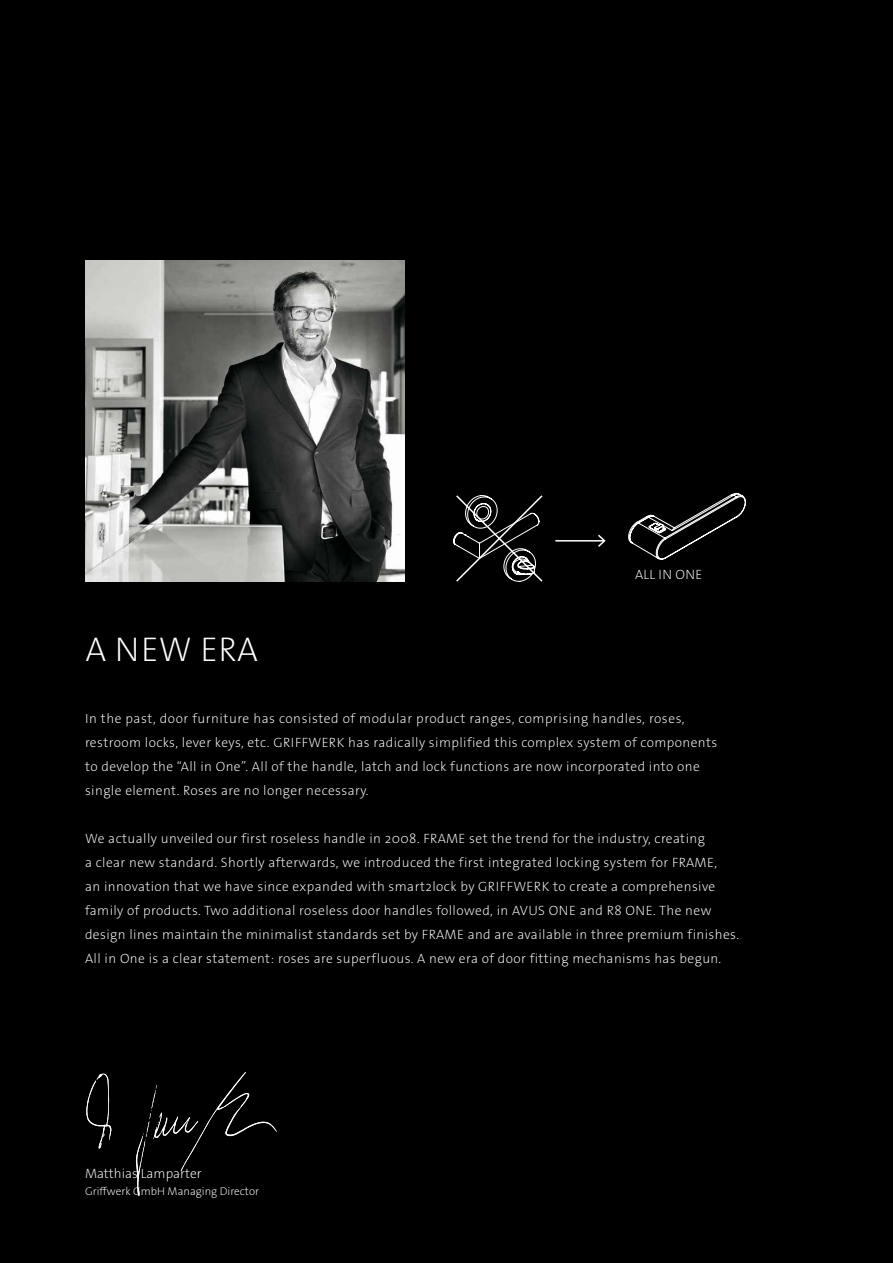
<style>
.page{position:relative;width:893px;height:1263px;background:#000}
.page>*{position:absolute;margin:0;border:0;box-sizing:border-box;transform-origin:0 0}
.t1{font:200 34.5px "The Sans Os F";letter-spacing:.01em;color:#fff}
.t2{font:200 13.5px/24px "The Sans Os F";letter-spacing:.03em;color:#fff}
.t3{font:200 13.5px "The Sans Os F";color:#fff}
.t4{font:200 11.25px "The Sans Os F";color:#fff}
</style>
<div class="page">
<img style="left:85px;top:260px;width:320px;height:322px">
<svg style="left:86px;top:1072px;width:191px;height:124px"></svg>
<hr style="left:555px;top:540px;width:49px;height:1px;background:#fff">
<svg style="left:596px;top:534px;width:10px;height:13px"></svg>
<svg style="left:628px;top:493px;width:118px;height:67px"></svg>
<svg style="left:453px;top:495px;width:90px;height:87px"></svg>
<h1 class="t1" style="left:85px;top:627px;width:174px">A NEW ERA</h1>
<p class="t2" style="left:635px;top:563px;width:69px">ALL IN ONE</p>
<p class="t2" style="left:85px;top:706px;width:634px">In the past, door furniture has consisted of modular product ranges, comprising handles, roses, restroom locks, lever keys, etc. GRIFFWERK has radically simplified this complex system of components to develop the “All in One”. All of the handle, latch and lock functions are now incorporated into one single element. Roses are no longer necessary.</p>
<p class="t2" style="left:85px;top:826px;width:655px">We actually unveiled our first roseless handle in 2008. FRAME set the trend for the industry, creating<br>a clear new standard. Shortly afterwards, we introduced the first integrated locking system for FRAME,<br>an innovation that we have since expanded with smart2lock by GRIFFWERK to create a comprehensive family of products. Two additional roseless door handles followed, in AVUS ONE and R8 ONE. The new design lines maintain the minimalist standards set by FRAME and are available in three premium finishes.<br>All in One is a clear statement: roses are superfluous. A new era of door fitting mechanisms has begun.</p>
<p class="t3" style="left:85px;top:1165px;width:118px">Matthias Lamparter</p>
<p class="t4" style="left:85px;top:1184px;width:176px">Griffwerk GmbH Managing Director</p>
</div>
